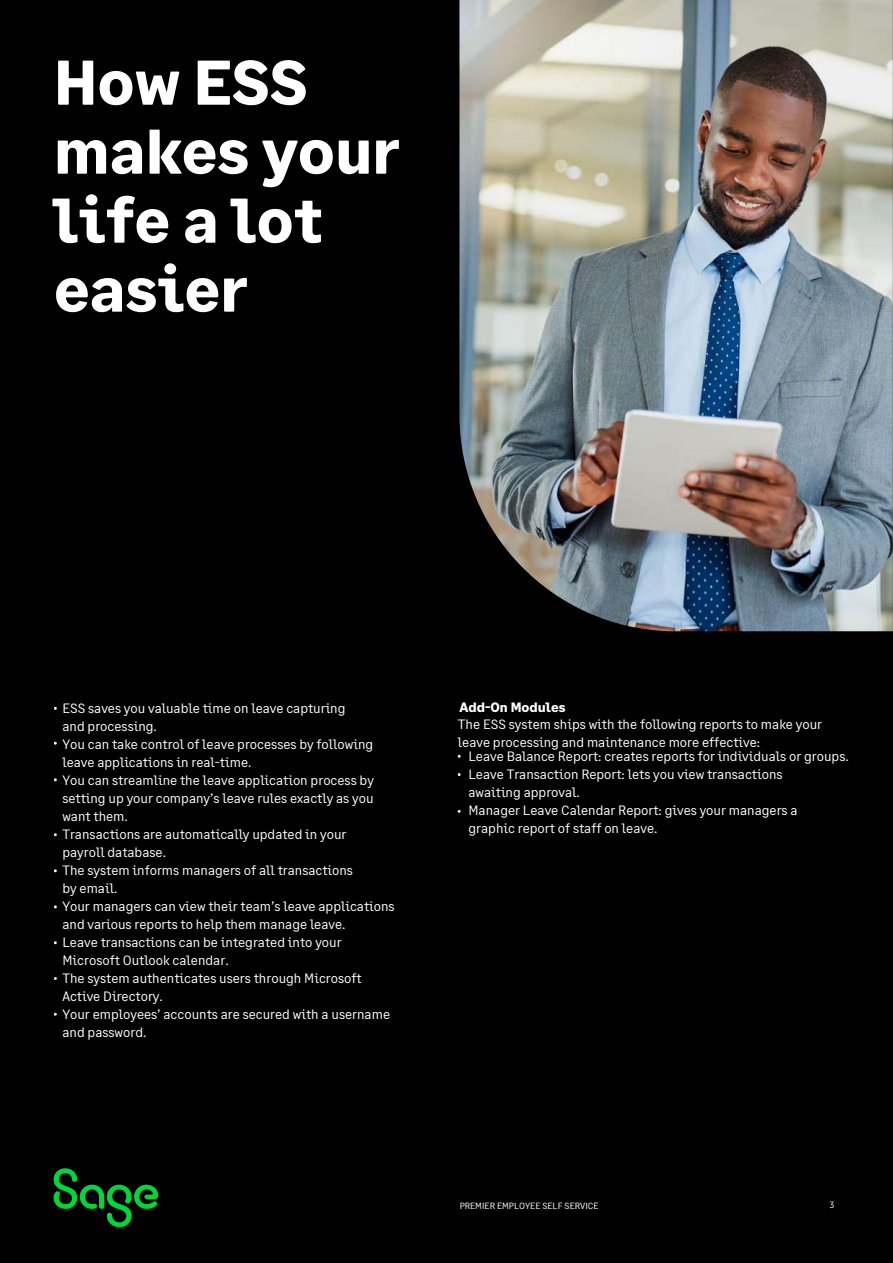
<style>
.page{position:relative;width:893px;height:1263px;background:#fff}
.page>*{position:absolute;margin:0;border:0;box-sizing:border-box;transform-origin:0 0}
.t1{font:700 63px/69px "Sage Text";color:#fff}
.t2{font:13.5px/18px "Sage Text";color:#fff}
.t3{font:700 13.5px "Sage Text";color:#fff}
.t4{font:9px "Sage Text";color:#fff}
</style>
<div class="page">
<div style="left:0;top:0;width:892px;height:1263px;background:#000"></div>
<svg style="left:54px;top:1168px;width:104px;height:59px"></svg>
<img style="left:459px;top:0;width:434px;height:631px">
<h1 class="t1" style="left:54px;top:49px;width:347px">How ESS makes your life a lot easier</h1>
<p class="t2" style="left:62px;top:699px;width:334px">ESS saves you valuable time on leave capturing<br>and processing.<br>You can take control of leave processes by following leave applications in real-time.<br>You can streamline the leave application process by setting up your company’s leave rules exactly as you want them.<br>Transactions are automatically updated in your<br>payroll database.<br>The system informs managers of all transactions<br>by email.<br>Your managers can view their team’s leave applications and various reports to help them manage leave.<br>Leave transactions can be integrated into your Microsoft Outlook calendar.<br>The system authenticates users through Microsoft Active Directory.<br>Your employees’ accounts are secured with a username and password.</p>
<p class="t3" style="left:459px;top:699px;width:108px">Add-On Modules</p>
<p class="t2" style="left:458px;top:715px;width:366px">The ESS system ships with the following reports to make your leave processing and maintenance more effective:</p>
<p class="t2" style="left:468px;top:747px;width:382px">Leave Balance Report: creates reports for individuals or groups.<br>Leave Transaction Report: lets you view transactions<br>awaiting approval.<br>Manager Leave Calendar Report: gives your managers a<br>graphic report of staff on leave.</p>
<p class="t4" style="left:460px;top:1200px;width:140px">PREMIER EMPLOYEE SELF SERVICE</p>
<p class="t4" style="left:830px;top:1200px;width:6px">3</p>
</div>
